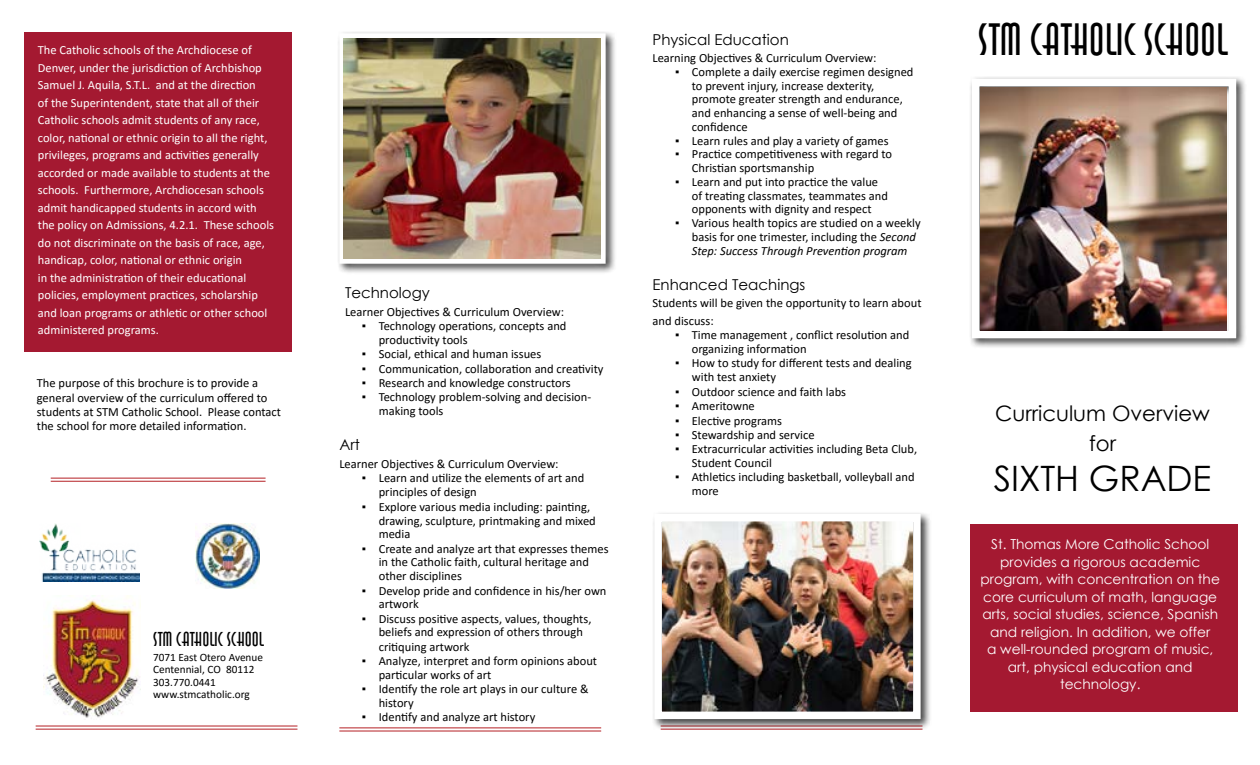
<style>
.page{position:relative;width:1260px;height:765px;background:#fff}
.page>*{position:absolute;margin:0;border:0;box-sizing:border-box;transform-origin:0 0}
.t1{font:45px "Anna Std";color:#000}
.t2{font:35px "Century Gothic";color:#000}
.t3{font:21.25px/30px "Century Gothic";color:#000;text-align:center}
.t4{font:20px "Anna Std";color:#000}
.t5{font:15px "Century Gothic";color:#000}
.t6{font:13.75px/17.5px "Century Gothic";color:#fff;text-align:center}
.t7{font:12.5px/13.8px "Calibri";color:#000}
.t8{font:12.5px/17.5px "Calibri";color:#fff}
.t9{font:11.25px/12.5px "Calibri";color:#000}
.s1{font-family:"Palatino Linotype"}
.s2{font-style:italic}
</style>
<div class="page">
<img style="left:44px;top:595px;width:95px;height:123px">
<img style="left:40px;top:524px;width:99px;height:57px">
<img style="left:195px;top:524px;width:65px;height:64px">
<div style="left:337px;top:31px;width:280px;height:243px;background:#000;opacity:.75"></div>
<div style="left:339px;top:33px;width:267px;height:231px;border:8px solid #fff"></div>
<div style="left:969px;top:76px;width:278px;height:273px;background:#000;opacity:.75"></div>
<div style="left:972px;top:79px;width:264px;height:259px;border:8px solid #fff"></div>
<div style="left:970px;top:524px;width:268px;height:188px;background:#a41931"></div>
<hr style="left:36px;top:726px;width:261px;height:1px;background:#b51f24">
<hr style="left:36px;top:729px;width:261px;height:1px;background:#b51f24">
<hr style="left:339px;top:728px;width:262px;height:1px;background:#b51f24">
<hr style="left:339px;top:731px;width:262px;height:1px;background:#b51f24">
<div style="left:25px;top:32px;width:267px;height:319px;background:#a41931"></div>
<hr style="left:51px;top:478px;width:215px;height:1px;background:#b51f24">
<hr style="left:51px;top:481px;width:215px;height:1px;background:#b51f24">
<img style="left:980px;top:87px;width:246px;height:243px">
<img style="left:344px;top:39px;width:257px;height:219px">
<div style="left:652px;top:511px;width:280px;height:219px;background:#000;opacity:.75"></div>
<img style="left:663px;top:523px;width:249px;height:187px">
<div style="left:654px;top:514px;width:267px;height:205px;border:8px solid #fff"></div>
<p class="t8" style="left:38px;top:41px;width:238px">The Catholic schools of the Archdiocese of Denver, under the jurisdiction of Archbishop Samuel J. Aquila, S.T.L. and at the direction<br>of the Superintendent, state that all of their Catholic schools admit students of any race, color, national or ethnic origin to all the right, privileges, programs and activities generally accorded or made available to students at the schools. Furthermore, Archdiocesan schools admit handicapped students in accord with the policy on Admissions, 4.2.1. These schools do not discriminate on the basis of race, age, handicap, color, national or ethnic origin<br>in the administration of their educational policies, employment practices, scholarship and loan programs or athletic or other school administered programs.</p>
<p class="t7" style="left:37px;top:376px;width:246px;line-height:14.4px">The purpose of this brochure is to provide a general overview of the curriculum offered to students at STM Catholic School. Please contact the school for more detailed information.</p>
<h3 class="t4" style="left:153px;top:628px;width:112px">STM CATHOLIC SCHOOL</h3>
<p class="t9" style="left:153px;top:651px;width:111px">7071 East Otero Avenue<br>Centennial, CO 80112<br>303.770.0441 www.stmcatholic.org</p>
<p class="t5" style="left:345px;top:282px;width:86px">Technology</p>
<p class="t7" style="left:345px;top:304px;width:221px">Learner Objectives &amp; Curriculum Overview:</p>
<p class="t7" style="left:379px;top:319px;width:189px;text-indent:-17px"><span class="s1">▪</span> Technology operations, concepts and productivity tools</p>
<p class="t7" style="left:362px;top:347px;width:181px"><span class="s1">▪</span> Social, ethical and human issues</p>
<p class="t7" style="left:362px;top:361px;width:243px"><span class="s1">▪</span> Communication, collaboration and creativity</p>
<p class="t7" style="left:362px;top:376px;width:210px"><span class="s1">▪</span> Research and knowledge constructors</p>
<p class="t7" style="left:379px;top:390px;width:214px;text-indent:-17px"><span class="s1">▪</span> Technology problem-solving and decision&shy;making tools</p>
<p class="t5" style="left:339px;top:434px;width:22px">Art</p>
<p class="t7" style="left:339px;top:456px;width:221px">Learner Objectives &amp; Curriculum Overview:</p>
<p class="t7" style="left:379px;top:470px;width:207px;line-height:14.4px;text-indent:-17px"><span class="s1">▪</span> Learn and utilize the elements of art and principles of design</p>
<p class="t7" style="left:379px;top:499px;width:219px;text-indent:-17px"><span class="s1">▪</span> Explore various media including: painting, drawing, sculpture, printmaking and mixed media</p>
<p class="t7" style="left:379px;top:541px;width:231px;text-indent:-17px"><span class="s1">▪</span> Create and analyze art that expresses themes in the Catholic faith, cultural heritage and other disciplines</p>
<p class="t7" style="left:379px;top:583px;width:229px;text-indent:-17px"><span class="s1">▪</span> Develop pride and confidence in his/her own artwork</p>
<p class="t7" style="left:379px;top:611px;width:214px;text-indent:-17px"><span class="s1">▪</span> Discuss positive aspects, values, thoughts, beliefs and expression of others through critiquing artwork</p>
<p class="t7" style="left:379px;top:654px;width:220px;text-indent:-17px"><span class="s1">▪</span> Analyze, interpret and form opinions about particular works of art</p>
<p class="t7" style="left:379px;top:682px;width:211px;text-indent:-17px"><span class="s1">▪</span> Identify the role art plays in our culture &amp; history</p>
<p class="t7" style="left:362px;top:709px;width:175px"><span class="s1">▪</span> Identify and analyze art history</p>
<p class="t5" style="left:652px;top:29px;width:138px">Physical Education</p>
<p class="t7" style="left:652px;top:51px;width:226px">Learning Objectives &amp; Curriculum Overview:</p>
<p class="t7" style="left:692px;top:64px;width:223px;text-indent:-17px"><span class="s1">▪</span> Complete a daily exercise regimen designed to prevent injury, increase dexterity, promote greater strength and endurance, and enhancing a sense of well-being and confidence</p>
<p class="t7" style="left:675px;top:133px;width:215px"><span class="s1">▪</span> Learn rules and play a variety of games</p>
<p class="t7" style="left:692px;top:147px;width:202px;text-indent:-17px"><span class="s1">▪</span> Practice competitiveness with regard to<br>Christian sportsmanship</p>
<p class="t7" style="left:692px;top:174px;width:198px;text-indent:-17px"><span class="s1">▪</span> Learn and put into practice the value of treating classmates, teammates and opponents with dignity and respect</p>
<p class="t7" style="left:692px;top:216px;width:230px;text-indent:-17px"><span class="s1">▪</span> Various health topics are studied on a weekly basis for one trimester, including the <span class="s2">Second<br>Step: Success Through Prevention program</span></p>
<p class="t5" style="left:652px;top:274px;width:154px">Enhanced Teachings</p>
<p class="t7" style="left:652px;top:294px;width:271px;line-height:17.5px">Students will be given the opportunity to learn about and discuss:</p>
<p class="t7" style="left:692px;top:328px;width:219px;text-indent:-17px"><span class="s1">▪</span> Time management , conflict resolution and organizing information</p>
<p class="t7" style="left:692px;top:355px;width:221px;line-height:14.4px;text-indent:-17px"><span class="s1">▪</span> How to study for different tests and dealing with test anxiety</p>
<p class="t7" style="left:675px;top:384px;width:173px"><span class="s1">▪</span> Outdoor science and faith labs</p>
<p class="t7" style="left:675px;top:399px;width:81px"><span class="s1">▪</span> Ameritowne</p>
<p class="t7" style="left:675px;top:413px;width:109px"><span class="s1">▪</span> Elective programs</p>
<p class="t7" style="left:675px;top:428px;width:141px"><span class="s1">▪</span> Stewardship and service</p>
<p class="t7" style="left:692px;top:442px;width:227px;text-indent:-17px"><span class="s1">▪</span> Extracurricular activities including Beta Club,<br>Student Council</p>
<p class="t7" style="left:692px;top:470px;width:224px;text-indent:-17px"><span class="s1">▪</span> Athletics including basketball, volleyball and more</p>
<h1 class="t1" style="left:978px;top:16px;width:250px">STM CATHOLIC SCHOOL</h1>
<h3 class="t3" style="left:995px;top:398px;width:216px">Curriculum Overview for</h3>
<h2 class="t2" style="left:994px;top:454px;width:219px">SIXTH GRADE</h2>
<p class="t6" style="left:981px;top:536px;width:241px">St. Thomas More Catholic School provides a rigorous academic program, with concentration on the core curriculum of math, language arts, social studies, science, Spanish and religion. In addition, we offer<br>a well-rounded program of music, art, physical education and technology.</p>
</div>
